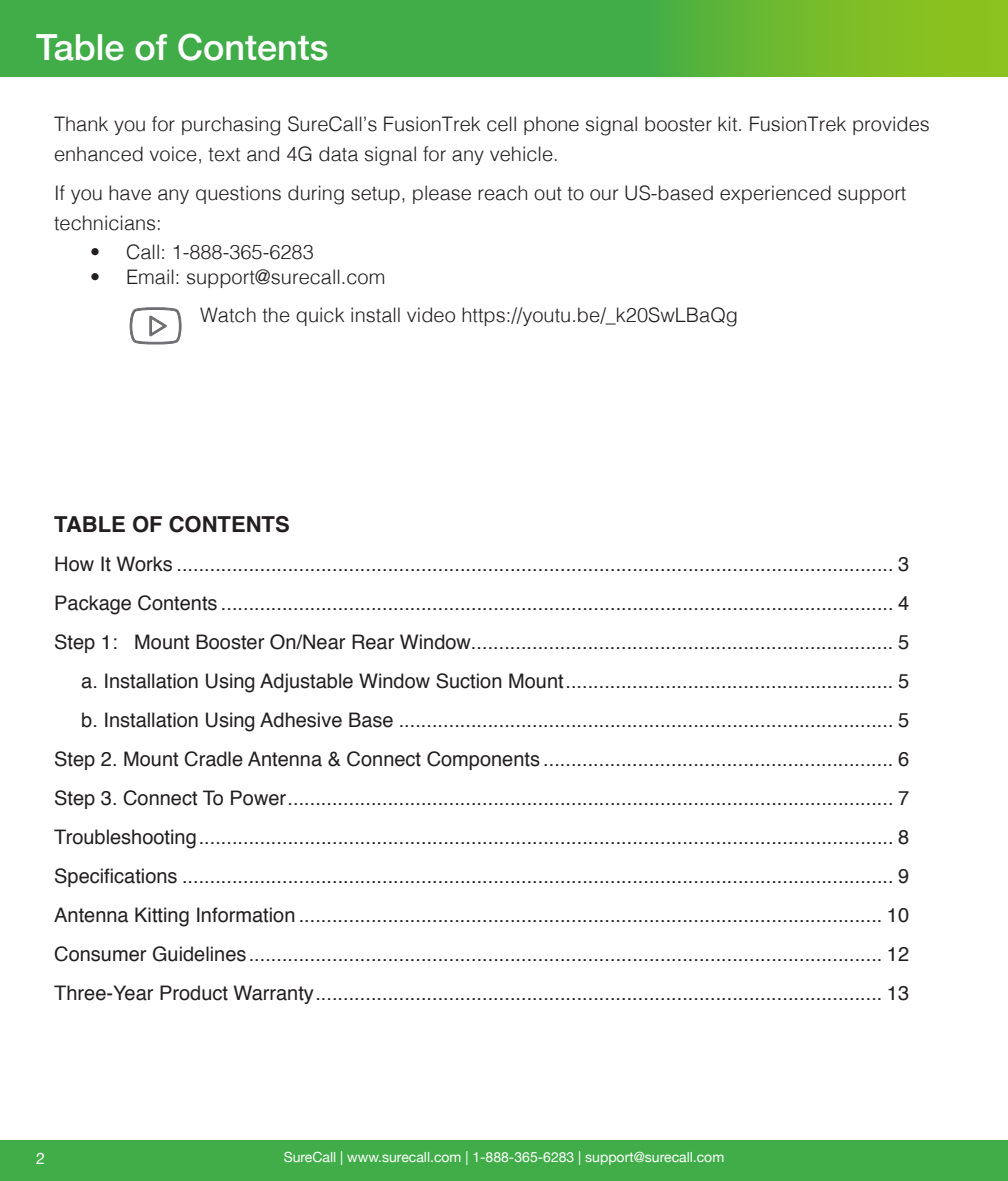
<style>
.page{position:relative;width:1008px;height:1181px;background:#fff}
.page>*{position:absolute;margin:0;border:0;box-sizing:border-box;transform-origin:0 0}
.page_heading{font:500 36px "Helvetica Neue";color:#fff}
.Section_Heading{font:700 22px "Helvetica";color:#231f20}
.TOC1{font:20px "Helvetica";color:#231f20}
.Body{font:300 20px/30px "Helvetica";color:#231f20}
.TOC2{font:20px "Helvetica";color:#231f20}
.t1{font:16px "Helvetica Neue";color:#fff}
.t2{font:14px "Helvetica Neue";color:#fff}
</style>
<div class="page">
<svg style="left:0;top:0;width:1008px;height:77px;background:#52b13e"></svg>
<div style="left:0;top:1140px;width:1008px;height:41px;background:#41ad49"></div>
<svg style="left:129px;top:307px;width:53px;height:38px"></svg>
<p class="page_heading" style="left:36px;top:18px;width:294px">Table of Contents</p>
<p class="Body" style="left:54px;top:108px;width:877px">Thank you for purchasing SureCall’s FusionTrek cell phone signal booster kit. FusionTrek provides enhanced voice, text and 4G data signal for any vehicle.</p>
<p class="Body" style="left:54px;top:177px;width:854px">If you have any questions during setup, please reach out to our US-based experienced support technicians:</p>
<p class="Body" style="left:90px;top:236px;width:225px">• Call: 1-888-365-6283</p>
<p class="Body" style="left:90px;top:261px;width:297px">• Email: support@surecall.com</p>
<p class="Body" style="left:200px;top:298px;width:539px">Watch the quick install video https://youtu.be/_k20SwLBaQg</p>
<p class="Section_Heading" style="left:54px;top:507px;width:237px">TABLE OF CONTENTS</p>
<p class="TOC1" style="left:54px;top:549px;width:856px">How It Works ................................................................................................................................. 3</p>
<p class="TOC1" style="left:54px;top:588px;width:856px">Package Contents ......................................................................................................................... 4</p>
<p class="TOC1" style="left:54px;top:627px;width:856px">Step 1: Mount Booster On/Near Rear Window............................................................................ 5</p>
<p class="TOC2" style="left:81px;top:666px;width:829px">a. Installation Using Adjustable Window Suction Mount........................................................... 5</p>
<p class="TOC2" style="left:81px;top:705px;width:829px">b. Installation Using Adhesive Base ......................................................................................... 5</p>
<p class="TOC1" style="left:54px;top:744px;width:856px">Step 2. Mount Cradle Antenna &amp; Connect Components ............................................................... 6</p>
<p class="TOC1" style="left:54px;top:783px;width:856px">Step 3. Connect To Power............................................................................................................. 7</p>
<p class="TOC1" style="left:54px;top:822px;width:856px">Troubleshooting............................................................................................................................. 8</p>
<p class="TOC1" style="left:54px;top:861px;width:856px">Specifications ................................................................................................................................ 9</p>
<p class="TOC1" style="left:54px;top:900px;width:856px">Antenna Kitting Information ......................................................................................................... 10</p>
<p class="TOC1" style="left:54px;top:939px;width:856px">Consumer Guidelines.................................................................................................................. 12</p>
<p class="TOC1" style="left:54px;top:978px;width:856px">Three-Year Product Warranty...................................................................................................... 13</p>
<p class="t1" style="left:36px;top:1147px;width:10px">2</p>
<p class="t2" style="left:284px;top:1147px;width:442px">SureCall | www.surecall.com | 1-888-365-6283 | support@surecall.com</p>
</div>
